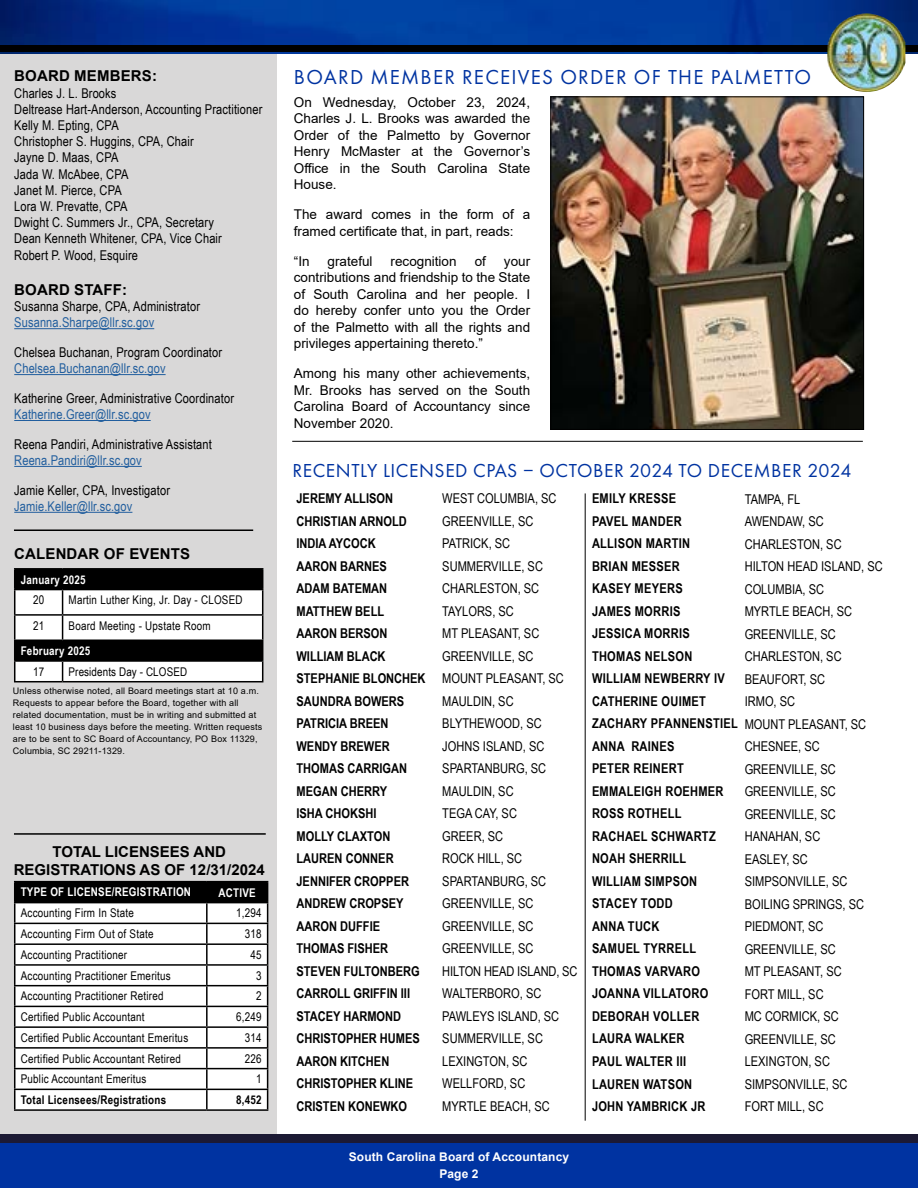
<style>
.page{position:relative;width:918px;height:1188px;background:#fff}
.page>*{position:absolute;margin:0;border:0;box-sizing:border-box;transform-origin:0 0}
.t1{font:21px "Futura PT";letter-spacing:.06em;color:#0033a1}
.t2{font:19.5px "Futura PT";letter-spacing:.03em;color:#0033a1}
.t3{font:700 15px/18px "Arial";color:#000;text-align:center}
.t4{font:13.5px/22.5px "Arial Narrow";color:#000}
.t5{font:13.5px/16.5px "Arial";color:#000;text-align:justify}
.t6{font:700 13.5px/22.5px "Arial Narrow";color:#000}
.t7{font:700 13.5px/22.5px "Arial Narrow";letter-spacing:.02em;color:#000}
.t8{font:13.5px "Arial Narrow";letter-spacing:.01em;color:#215e9e}
.t9{font:12px "Arial Narrow";letter-spacing:.02em;color:#000}
.t10{font:700 12px "Arial Narrow";letter-spacing:.02em;color:#fff}
.t11{font:700 12px/16.5px "Arial";letter-spacing:.01em;color:#fff;text-align:center}
.t12{font:700 12px "Arial Narrow";letter-spacing:.02em;color:#000}
.t13{font:9px/12px "Arial";letter-spacing:.02em;color:#000}
</style>
<div class="page">
<div style="left:1px;top:54px;width:276px;height:1134px;background:#d9d8d8"></div>
<hr style="left:14px;top:328px;width:140px;height:1px;background:#215e9e">
<hr style="left:14px;top:374px;width:152px;height:1px;background:#215e9e">
<hr style="left:14px;top:420px;width:137px;height:1px;background:#215e9e">
<hr style="left:14px;top:466px;width:128px;height:1px;background:#215e9e">
<hr style="left:14px;top:512px;width:118px;height:1px;background:#215e9e">
<hr style="left:14px;top:833px;width:252px;height:2px;background:#000">
<hr style="left:14px;top:881px;width:193px;height:1px;background:#000">
<hr style="left:207px;top:881px;width:61px;height:1px;background:#000">
<svg style="left:14px;top:882px;width:254px;height:227px;background:#d4d4d4"></svg>
<hr style="left:14px;top:1109px;width:193px;height:2px;background:#000">
<hr style="left:207px;top:1109px;width:61px;height:2px;background:#000">
<hr style="left:14px;top:568px;width:49px;height:2px;background:#000">
<hr style="left:63px;top:568px;width:200px;height:2px;background:#000">
<svg style="left:14px;top:569px;width:249px;height:112px;background:#949494"></svg>
<hr style="left:14px;top:681px;width:49px;height:1px;background:#000">
<hr style="left:63px;top:681px;width:200px;height:1px;background:#000">
<hr style="left:14px;top:530px;width:239px;height:1px;background:#000">
<hr style="left:292px;top:441px;width:571px;height:1px;background:#000">
<img style="left:552px;top:98px;width:310px;height:330px">
<div style="left:550px;top:96px;width:314px;height:334px;border:1px solid #000"></div>
<div style="left:0;top:1143px;width:918px;height:45px;background:#0033a1"></div>
<div style="left:0;top:1134px;width:918px;height:9px;background:#1c1a34"></div>
<img style="left:0;top:0;width:918px;height:54px">
<div style="left:0;top:46px;width:918px;height:6px;background:#000"></div>
<img style="left:827px;top:13px;width:78px;height:79px">
<hr style="left:585px;top:493px;width:1px;height:628px;background:#000">
<p class="t3" style="left:14px;top:67px;width:144px">BOARD MEMBERS:</p>
<p class="t4" style="left:14px;top:84px;width:250px;line-height:16.2px">Charles J. L. Brooks<br>Deltrease Hart-Anderson, Accounting Practitioner<br>Kelly M. Epting, CPA<br>Christopher S. Huggins, CPA, Chair<br>Jayne D. Maas, CPA<br>Jada W. McAbee, CPA<br>Janet M. Pierce, CPA<br>Lora W. Prevatte, CPA<br>Dwight C. Summers Jr., CPA, Secretary<br>Dean Kenneth Whitener, CPA, Vice Chair<br>Robert P. Wood, Esquire</p>
<p class="t3" style="left:14px;top:281px;width:115px">BOARD STAFF:</p>
<p class="t4" style="left:14px;top:295px;width:187px">Susanna Sharpe, CPA, Administrator</p>
<p class="t8" style="left:14px;top:313px;width:142px">Susanna.Sharpe@llr.sc.gov</p>
<p class="t4" style="left:14px;top:340px;width:209px">Chelsea Buchanan, Program Coordinator</p>
<p class="t8" style="left:14px;top:359px;width:153px">Chelsea.Buchanan@llr.sc.gov</p>
<p class="t4" style="left:14px;top:386px;width:221px">Katherine Greer, Administrative Coordinator</p>
<p class="t8" style="left:14px;top:404px;width:138px">Katherine.Greer@llr.sc.gov</p>
<p class="t4" style="left:14px;top:432px;width:199px">Reena Pandiri, Administrative Assistant</p>
<p class="t8" style="left:14px;top:450px;width:129px">Reena.Pandiri@llr.sc.gov</p>
<p class="t4" style="left:14px;top:478px;width:157px">Jamie Keller, CPA, Investigator</p>
<p class="t8" style="left:14px;top:496px;width:120px">Jamie.Keller@llr.sc.gov</p>
<p class="t3" style="left:14px;top:545px;width:177px">CALENDAR OF EVENTS</p>
<p class="t10" style="left:21px;top:570px;width:67px">January 2025</p>
<p class="t9" style="left:33px;top:591px;width:13px">20</p>
<p class="t9" style="left:69px;top:591px;width:176px">Martin Luther King, Jr. Day - CLOSED</p>
<p class="t9" style="left:33px;top:617px;width:13px">21</p>
<p class="t9" style="left:69px;top:617px;width:144px">Board Meeting - Upstate Room</p>
<p class="t10" style="left:21px;top:642px;width:71px">February 2025</p>
<p class="t9" style="left:33px;top:663px;width:13px">17</p>
<p class="t9" style="left:69px;top:663px;width:120px">Presidents Day - CLOSED</p>
<p class="t13" style="left:13px;top:684px;width:251px">Unless otherwise noted, all Board meetings start at 10 a.m.<br>Requests to appear before the Board, together with all related documentation, must be in writing and submitted at least 10 business days before the meeting. Written requests are to be sent to SC Board of Accountancy, PO Box 11329, Columbia, SC 29211-1329.</p>
<p class="t3" style="left:14px;top:843px;width:252px">TOTAL LICENSEES AND<br>REGISTRATIONS AS OF 12/31/2024</p>
<p class="t10" style="left:21px;top:883px;width:172px">TYPE OF LICENSE/REGISTRATION</p>
<p class="t10" style="left:219px;top:883px;width:39px">ACTIVE</p>
<p class="t9" style="left:21px;top:904px;width:115px">Accounting Firm In State</p>
<p class="t9" style="left:236px;top:904px;width:27px">1,294</p>
<p class="t9" style="left:21px;top:925px;width:134px">Accounting Firm Out of State</p>
<p class="t9" style="left:245px;top:925px;width:18px">318</p>
<p class="t9" style="left:21px;top:946px;width:108px">Accounting Practitioner</p>
<p class="t9" style="left:250px;top:946px;width:13px">45</p>
<p class="t9" style="left:21px;top:967px;width:152px">Accounting Practitioner Emeritus</p>
<p class="t9" style="left:256px;top:967px;width:7px">3</p>
<p class="t9" style="left:21px;top:987px;width:144px">Accounting Practitioner Retired</p>
<p class="t9" style="left:256px;top:987px;width:7px">2</p>
<p class="t9" style="left:21px;top:1008px;width:125px">Certified Public Accountant</p>
<p class="t9" style="left:236px;top:1008px;width:27px">6,249</p>
<p class="t9" style="left:21px;top:1029px;width:169px">Certified Public Accountant Emeritus</p>
<p class="t9" style="left:245px;top:1029px;width:18px">314</p>
<p class="t9" style="left:21px;top:1050px;width:162px">Certified Public Accountant Retired</p>
<p class="t9" style="left:245px;top:1050px;width:18px">226</p>
<p class="t9" style="left:21px;top:1070px;width:127px">Public Accountant Emeritus</p>
<p class="t9" style="left:256px;top:1070px;width:7px">1</p>
<p class="t12" style="left:21px;top:1091px;width:147px">Total Licensees/Registrations</p>
<p class="t12" style="left:236px;top:1091px;width:27px">8,452</p>
<h1 class="t1" style="left:294px;top:64px;width:519px">BOARD MEMBER RECEIVES ORDER OF THE PALMETTO</h1>
<p class="t5" style="left:294px;top:94px;width:238px">On Wednesday, October 23, 2024, Charles J. L. Brooks was awarded the Order of the Palmetto by Governor Henry McMaster at the Governor’s Office in the South Carolina State House.</p>
<p class="t5" style="left:294px;top:206px;width:238px">The award comes in the form of a framed certificate that, in part, reads:</p>
<p class="t5" style="left:294px;top:253px;width:17px">“In</p>
<p class="t5" style="left:328px;top:253px;width:47px">grateful</p>
<p class="t5" style="left:391px;top:253px;width:68px">recognition</p>
<p class="t5" style="left:475px;top:253px;width:13px">of</p>
<p class="t5" style="left:294px;top:253px;width:238px;text-indent:210px">your contributions and friendship to the State of South Carolina and her people. I do hereby confer unto you the Order of the Palmetto with all the rights and privileges appertaining thereto.”</p>
<p class="t5" style="left:294px;top:365px;width:238px">Among his many other achievements, Mr. Brooks has served on the South Carolina Board of Accountancy since November 2020.</p>
<h2 class="t2" style="left:292px;top:459px;width:561px">RECENTLY LICENSED CPAS – OCTOBER 2024 TO DECEMBER 2024</h2>
<p class="t4" style="left:442px;top:487px;width:137px">WEST COLUMBIA, SC<br>GREENVILLE, SC<br>PATRICK, SC<br>SUMMERVILLE, SC<br>CHARLESTON, SC<br>TAYLORS, SC<br>MT PLEASANT, SC<br>GREENVILLE, SC<br>MOUNT PLEASANT, SC<br>MAULDIN, SC<br>BLYTHEWOOD, SC<br>JOHNS ISLAND, SC<br>SPARTANBURG, SC<br>MAULDIN, SC<br>TEGA CAY, SC<br>GREER, SC<br>ROCK HILL, SC<br>SPARTANBURG, SC<br>GREENVILLE, SC<br>GREENVILLE, SC<br>GREENVILLE, SC<br>HILTON HEAD ISLAND, SC<br>WALTERBORO, SC<br>PAWLEYS ISLAND, SC<br>SUMMERVILLE, SC<br>LEXINGTON, SC<br>WELLFORD, SC<br>MYRTLE BEACH, SC</p>
<p class="t6" style="left:297px;top:487px;width:131px">JEREMY ALLISON<br>CHRISTIAN ARNOLD<br>INDIA AYCOCK<br>AARON BARNES<br>ADAM BATEMAN<br>MATTHEW BELL<br>AARON BERSON<br>WILLIAM BLACK<br>STEPHANIE BLONCHEK<br>SAUNDRA BOWERS<br>PATRICIA BREEN<br>WENDY BREWER<br>THOMAS CARRIGAN<br>MEGAN CHERRY<br>ISHA CHOKSHI<br>MOLLY CLAXTON<br>LAUREN CONNER<br>JENNIFER CROPPER<br>ANDREW CROPSEY<br>AARON DUFFIE<br>THOMAS FISHER<br>STEVEN FULTONBERG<br>CARROLL GRIFFIN III<br>STACEY HARMOND<br>CHRISTOPHER HUMES<br>AARON KITCHEN<br>CHRISTOPHER KLINE<br>CRISTEN KONEWKO</p>
<p class="t7" style="left:592px;top:487px;width:147px">EMILY KRESSE<br>PAVEL MANDER<br>ALLISON MARTIN<br>BRIAN MESSER<br>KASEY MEYERS<br>JAMES MORRIS<br>JESSICA MORRIS<br>THOMAS NELSON<br>WILLIAM NEWBERRY IV<br>CATHERINE OUIMET<br>ZACHARY PFANNENSTIEL<br>ANNA RAINES<br>PETER REINERT<br>EMMALEIGH ROEHMER<br>ROSS ROTHELL<br>RACHAEL SCHWARTZ<br>NOAH SHERRILL<br>WILLIAM SIMPSON<br>STACEY TODD<br>ANNA TUCK<br>SAMUEL TYRRELL<br>THOMAS VARVARO<br>JOANNA VILLATORO<br>DEBORAH VOLLER<br>LAURA WALKER<br>PAUL WALTER III<br>LAUREN WATSON<br>JOHN YAMBRICK JR</p>
<p class="t4" style="left:745px;top:487px;width:140px">TAMPA, FL<br>AWENDAW, SC<br>CHARLESTON, SC<br>HILTON HEAD ISLAND, SC<br>COLUMBIA, SC<br>MYRTLE BEACH, SC<br>GREENVILLE, SC<br>CHARLESTON, SC<br>BEAUFORT, SC<br>IRMO, SC<br>MOUNT PLEASANT, SC<br>CHESNEE, SC<br>GREENVILLE, SC<br>GREENVILLE, SC<br>GREENVILLE, SC<br>HANAHAN, SC<br>EASLEY, SC<br>SIMPSONVILLE, SC<br>BOILING SPRINGS, SC<br>PIEDMONT, SC<br>GREENVILLE, SC<br>MT PLEASANT, SC<br>FORT MILL, SC<br>MC CORMICK, SC<br>GREENVILLE, SC<br>LEXINGTON, SC<br>SIMPSONVILLE, SC<br>FORT MILL, SC</p>
<p class="t11" style="left:349px;top:1149px;width:222px">South Carolina Board of Accountancy<br>Page 2</p>
</div>
